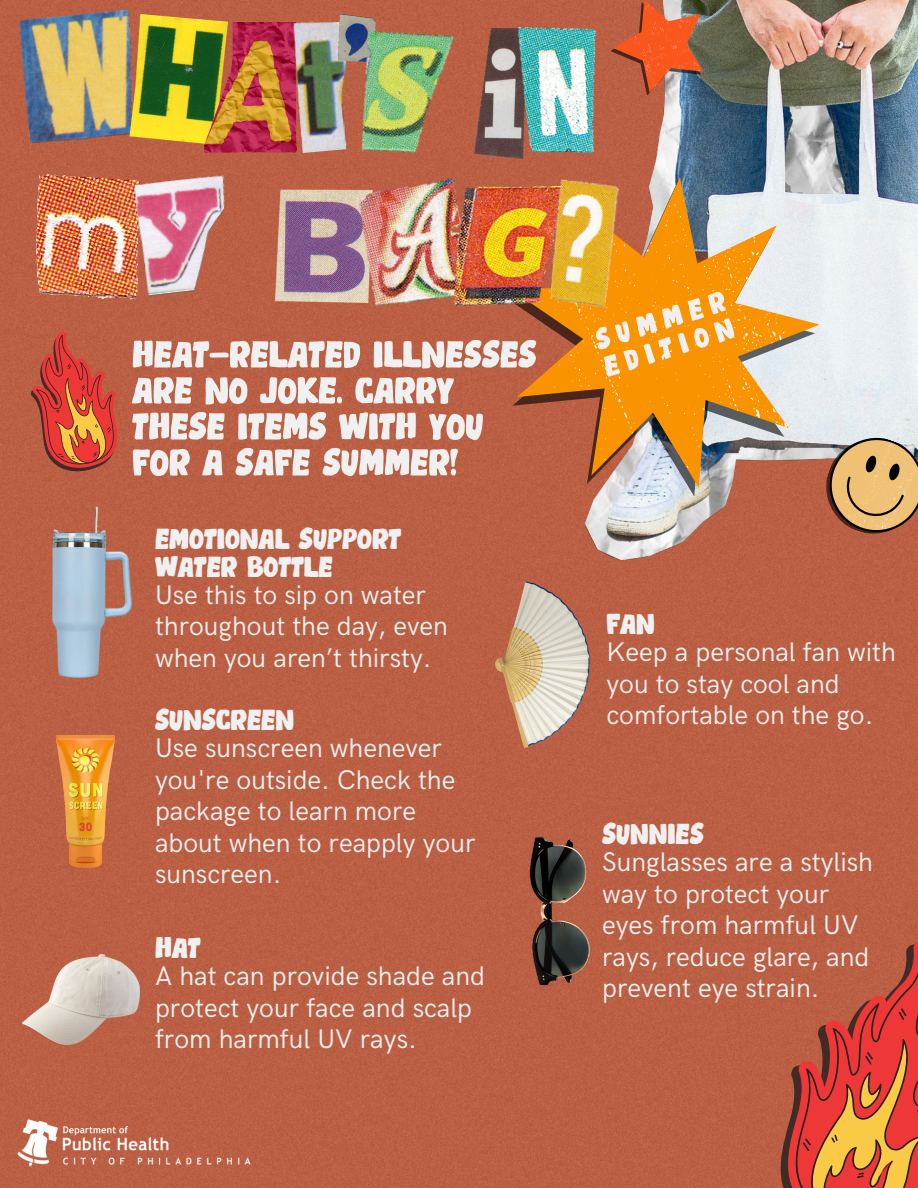
<style>
.page{position:relative;width:918px;height:1188px;background:#ba6044}
.page>*{position:absolute;margin:0;border:0;box-sizing:border-box;transform-origin:0 0}
.t1{font:54px "Paper Works Personal Useonly";color:#f0f0f0}
.t2{font:42px "Paper Works Personal Useonly";color:#f0f0f0}
.t3{font:41.85px "Paper Works Personal Useonly";color:#f0f0f0}
.t4{font:41.55px "Paper Works Personal Useonly";color:#f0f0f0}
.t5{font:27px/31.5px "HK Grotesk";color:#f0f0f0}
</style>
<div class="page">
<img style="left:488px;top:0;width:430px;height:594px">
<img style="left:18px;top:1119px;width:243px;height:48px">
<svg style="left:814px;top:425px;width:104px;height:121px;background:#cca172"></svg>
<svg style="left:600px;top:0;width:118px;height:102px;background:#b16449"></svg>
<svg style="left:462px;top:152px;width:389px;height:388px;background:#b66b54"></svg>
<svg style="left:467px;top:143px;width:389px;height:389px;background:#bda59c"></svg>
<svg style="left:479px;top:164px;width:341px;height:361px;background:#cf945e"></svg>
<img style="left:18px;top:9px;width:125px;height:137px">
<img style="left:129px;top:14px;width:98px;height:131px">
<img style="left:204px;top:23px;width:87px;height:130px">
<img style="left:291px;top:19px;width:59px;height:134px">
<img style="left:338px;top:14px;width:38px;height:49px">
<img style="left:350px;top:23px;width:105px;height:140px">
<img style="left:475px;top:28px;width:51px;height:130px">
<img style="left:518px;top:27px;width:78px;height:126px">
<img style="left:37px;top:175px;width:104px;height:125px">
<img style="left:134px;top:175px;width:102px;height:122px">
<img style="left:276px;top:189px;width:62px;height:113px">
<img style="left:338px;top:164px;width:157px;height:164px">
<img style="left:455px;top:187px;width:95px;height:119px">
<img style="left:550px;top:179px;width:69px;height:129px">
<img style="left:495px;top:582px;width:95px;height:165px">
<img style="left:37px;top:494px;width:107px;height:192px">
<img style="left:22px;top:718px;width:126px;height:167px">
<img style="left:22px;top:954px;width:117px;height:90px">
<img style="left:506px;top:809px;width:99px;height:192px">
<svg style="left:18px;top:322px;width:114px;height:158px;background:#c2573d"></svg>
<div style="left:747px;top:919px;width:7px;height:269px;background:#ba5f44"></div>
<div style="left:754px;top:914px;width:164px;height:274px;background:#ba5f44"></div>
<svg style="left:756px;top:925px;width:162px;height:263px;background:#c4593c"></svg>
<p class="t1" style="left:132px;top:330px;width:406px">HEAT-RELATED ILLNESSES</p>
<p class="t1" style="left:132px;top:366px;width:323px">ARE NO JOKE. CARRY</p>
<p class="t1" style="left:132px;top:402px;width:353px">THESE ITEMS WITH YOU</p>
<p class="t1" style="left:132px;top:438px;width:328px">FOR A SAFE SUMMER!</p>
<h2 class="t2" style="left:155px;top:519px;width:248px">EMOTIONAL SUPPORT</h2>
<h2 class="t2" style="left:155px;top:547px;width:179px">WATER BOTTLE</h2>
<p class="t5" style="left:155px;top:580px;width:294px">Use this to sip on water throughout the day, even when you aren’t thirsty.</p>
<h2 class="t2" style="left:155px;top:701px;width:141px">SUNSCREEN</h2>
<p class="t5" style="left:155px;top:733px;width:322px">Use sunscreen whenever you're outside. Check the package to learn more about when to reapply your sunscreen.</p>
<h2 class="t2" style="left:155px;top:929px;width:47px">HAT</h2>
<p class="t5" style="left:155px;top:961px;width:331px">A hat can provide shade and protect your face and scalp from harmful UV rays.</p>
<p class="t4" style="left:591px;top:322px;width:137px;rotate:-17deg">SUMMER</p>
<p class="t4" style="left:599px;top:349px;width:136px;rotate:-17deg">EDITION</p>
<h3 class="t3" style="left:606px;top:605px;width:50px">FAN</h3>
<p class="t5" style="left:606px;top:638px;width:291px">Keep a personal fan with you to stay cool and comfortable on the go.</p>
<h3 class="t3" style="left:602px;top:815px;width:103px">SUNNIES</h3>
<p class="t5" style="left:602px;top:847px;width:272px">Sunglasses are a stylish way to protect your eyes from harmful UV rays, reduce glare, and prevent eye strain.</p>
</div>
